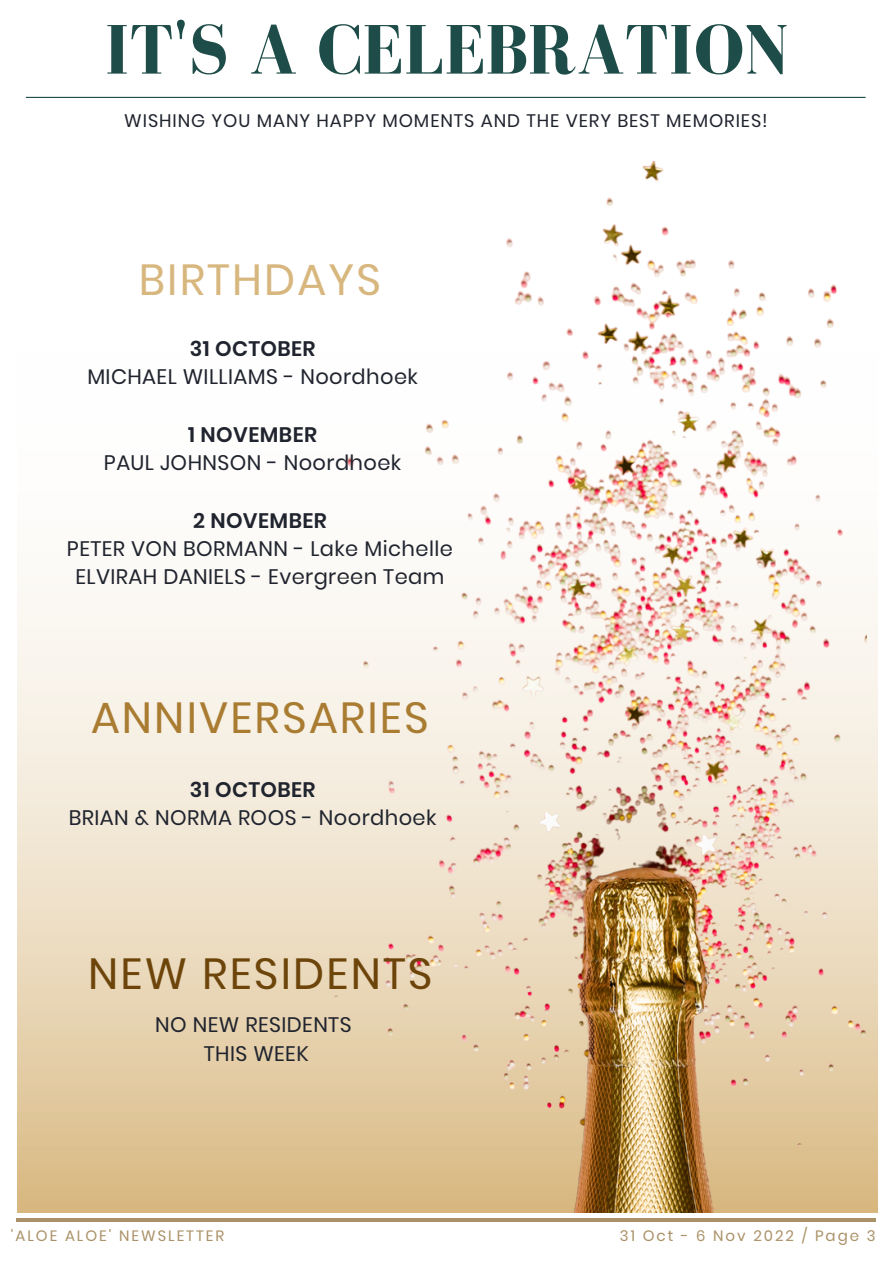
<style>
.page{position:relative;width:893px;height:1264px;background:#fff}
.page>*{position:absolute;margin:0;border:0;box-sizing:border-box;transform-origin:0 0}
.t1{font:700 72px "Bodoni FLF";color:#1e4c48}
.t2{font:43.5px "Poppins";letter-spacing:.05em;color:#a97c32}
.t3{font:43.5px "Poppins";letter-spacing:.05em;color:#6d450b}
.t4{font:43.5px "Poppins";letter-spacing:.05em;color:#d8b77f}
.t5{font:21px/28px "Poppins";letter-spacing:.02em;color:#20242e;text-align:center}
.t6{font:600 21px "Poppins";letter-spacing:.02em;color:#20242e}
.t7{font:18.15px "Poppins";letter-spacing:.05em;color:#20242e}
.t8{font:15px "Poppins";letter-spacing:.135em;color:#aa9268}
</style>
<div class="page">
<hr style="left:17px;top:1218px;width:858px;height:3px;background:#aa9268">
<hr style="left:26px;top:97px;width:839px;height:1px;background:#1e4c48">
<svg style="left:17px;top:585px;width:860px;height:627px;background:#ecdec4"></svg>
<img style="left:239px;top:96px;width:627px;height:1116px">
<h1 class="t1" style="left:104px;top:11px;width:685px">IT'S A CELEBRATION</h1>
<p class="t7" style="left:124px;top:108px;width:645px">WISHING YOU MANY HAPPY MOMENTS AND THE VERY BEST MEMORIES!</p>
<h2 class="t4" style="left:139px;top:249px;width:244px">BIRTHDAYS</h2>
<p class="t6" style="left:190px;top:334px;width:127px">31 OCTOBER</p>
<p class="t5" style="left:87px;top:362px;width:332px">MICHAEL WILLIAMS - Noordhoek</p>
<p class="t6" style="left:188px;top:420px;width:130px">1 NOVEMBER</p>
<p class="t5" style="left:104px;top:448px;width:299px">PAUL JOHNSON - Noordhoek</p>
<p class="t6" style="left:193px;top:505px;width:135px">2 NOVEMBER</p>
<p class="t5" style="left:67px;top:534px;width:387px">PETER VON BORMANN - Lake Michelle<br>ELVIRAH DANIELS - Evergreen Team</p>
<h2 class="t2" style="left:91px;top:687px;width:339px">ANNIVERSARIES</h2>
<p class="t6" style="left:190px;top:774px;width:127px">31 OCTOBER</p>
<p class="t5" style="left:69px;top:803px;width:369px">BRIAN &amp; NORMA ROOS - Noordhoek</p>
<h2 class="t3" style="left:88px;top:943px;width:346px">NEW RESIDENTS</h2>
<p class="t5" style="left:155px;top:1011px;width:198px">NO NEW RESIDENTS<br>THIS WEEK</p>
<p class="t8" style="left:11px;top:1224px;width:215px">'ALOE ALOE' NEWSLETTER</p>
<p class="t8" style="left:619px;top:1225px;width:257px">31 Oct - 6 Nov 2022 / Page 3</p>
</div>
